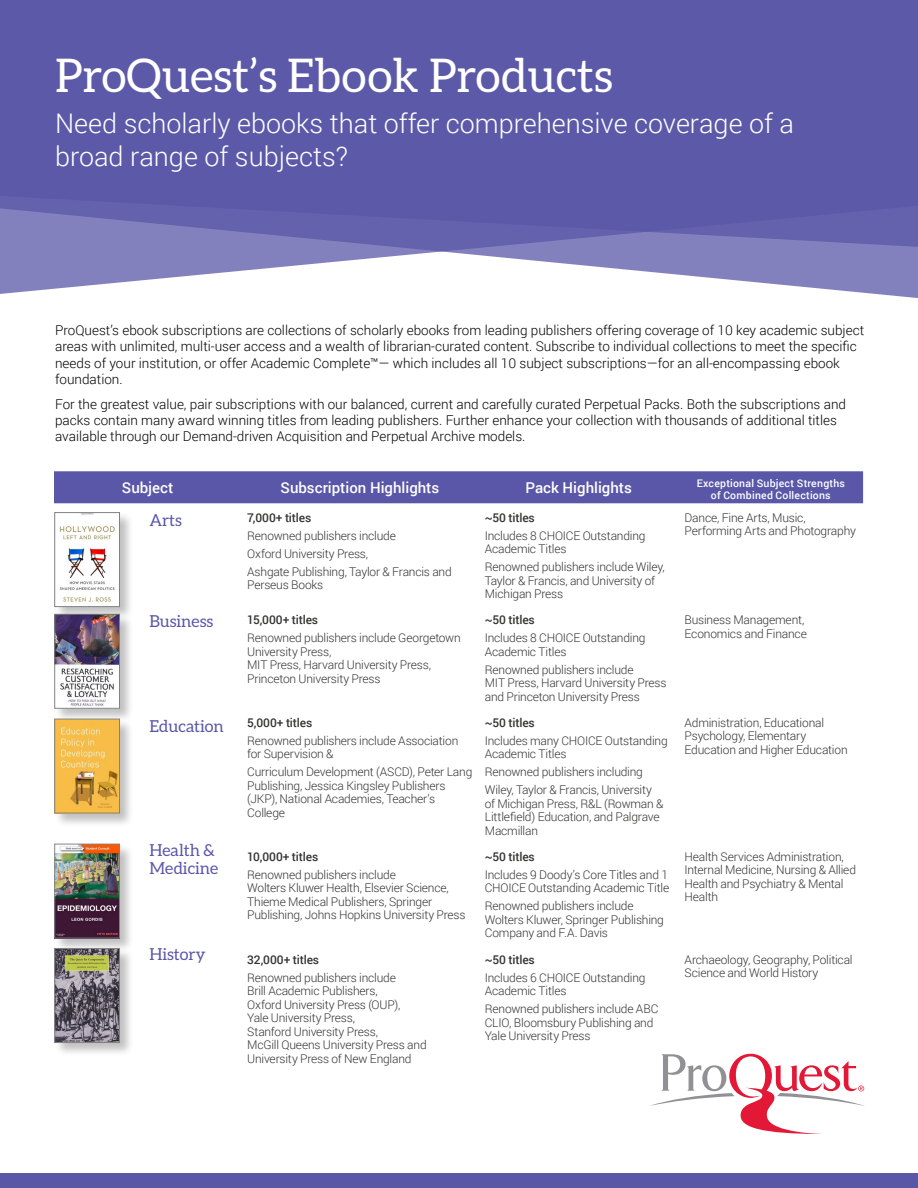
<style>
.page{position:relative;width:918px;height:1188px;background:#fff}
.page>*{position:absolute;margin:0;border:0;box-sizing:border-box;transform-origin:0 0}
.t1{font:46.5px "Aleo";color:#fff}
.t2{font:300 27px/32.4px "Roboto";color:#fff}
.t3{font:16.5px/18px "Aleo";color:#5a57a8}
.t4{font:500 15px "Roboto";color:#fff}
.t5{font:300 13.5px/16.2px "Roboto";color:#000}
.t6{font:300 12px/13.5px "Roboto";letter-spacing:-.015em;color:#343433}
.t7{font:500 12px "Roboto";letter-spacing:-.01em;color:#343433}
.t8{font:500 10.5px/12px "Roboto";letter-spacing:.02em;color:#fff;text-align:center}
</style>
<div class="page">
<svg style="left:0;top:247px;width:918px;height:47px;fill:#8381bd"></svg>
<div style="left:0;top:0;width:918px;height:247px;background:#5c59a9"></div>
<div style="left:54px;top:471px;width:809px;height:32px;background:#5a57a8"></div>
<div style="left:54px;top:613px;width:80px;height:110px;background:#000;opacity:.25"></div>
<img style="left:57px;top:621px;width:61px;height:86px">
<div style="left:55px;top:614px;width:65px;height:95px;border:1px solid #808285"></div>
<div style="left:54px;top:718px;width:80px;height:110px;background:#000;opacity:.25"></div>
<img style="left:57px;top:721px;width:61px;height:90px">
<div style="left:55px;top:719px;width:65px;height:94px;border:1px solid #808285"></div>
<div style="left:54px;top:843px;width:80px;height:110px;background:#000;opacity:.25"></div>
<img style="left:57px;top:846px;width:61px;height:90px">
<div style="left:55px;top:844px;width:65px;height:94px;border:1px solid #808285"></div>
<div style="left:54px;top:948px;width:80px;height:109px;background:#000;opacity:.25"></div>
<img style="left:57px;top:950px;width:61px;height:91px">
<div style="left:55px;top:948px;width:65px;height:95px;border:1px solid #808285"></div>
<div style="left:54px;top:512px;width:80px;height:109px;background:#000;opacity:.25"></div>
<img style="left:57px;top:514px;width:61px;height:91px">
<div style="left:55px;top:512px;width:65px;height:95px;border:1px solid #808285"></div>
<div style="left:0;top:1173px;width:918px;height:15px;background:#5a57a8"></div>
<svg style="left:650px;top:1053px;width:215px;height:81px"></svg>
<h1 class="t1" style="left:55px;top:49px;width:559px">ProQuest’s Ebook Products</h1>
<h2 class="t2" style="left:55px;top:107px;width:741px">Need scholarly ebooks that offer comprehensive coverage of a broad range of subjects?</h2>
<p class="t5" style="left:55px;top:322px;width:811px">ProQuest’s ebook subscriptions are collections of scholarly ebooks from leading publishers offering coverage of 10 key academic subject areas with unlimited, multi-user access and a wealth of librarian-curated content. Subscribe to individual collections to meet the specific needs of your institution, or offer Academic Complete™— which includes all 10 subject subscriptions—for an all-encompassing ebook foundation.</p>
<p class="t5" style="left:55px;top:396px;width:792px">For the greatest value, pair subscriptions with our balanced, current and carefully curated Perpetual Packs. Both the subscriptions and packs contain many award winning titles from leading publishers. Further enhance your collection with thousands of additional titles available through our Demand-driven Acquisition and Perpetual Archive models.</p>
<p class="t4" style="left:122px;top:477px;width:53px">Subject</p>
<p class="t4" style="left:281px;top:477px;width:160px">Subscription Highlights</p>
<p class="t4" style="left:525px;top:477px;width:108px">Pack Highlights</p>
<p class="t8" style="left:697px;top:477px;width:150px">Exceptional Subject Strengths of Combined Collections</p>
<p class="t7" style="left:247px;top:509px;width:66px">7,000+ titles</p>
<p class="t6" style="left:247px;top:526px;width:206px;line-height:18px">Renowned publishers include<br>Oxford University Press,<br>Ashgate Publishing, Taylor &amp; Francis and</p>
<p class="t6" style="left:247px;top:578px;width:78px">Perseus Books</p>
<p class="t7" style="left:485px;top:509px;width:52px">~50 titles</p>
<p class="t6" style="left:485px;top:528px;width:162px">Includes 8 CHOICE Outstanding<br>Academic Titles</p>
<p class="t6" style="left:485px;top:560px;width:182px">Renowned publishers include Wiley,<br>Taylor &amp; Francis, and University of<br>Michigan Press</p>
<p class="t6" style="left:685px;top:510px;width:173px">Dance, Fine Arts, Music,<br>Performing Arts and Photography</p>
<h3 class="t3" style="left:149px;top:511px;width:34px">Arts</h3>
<h3 class="t3" style="left:149px;top:612px;width:65px">Business</h3>
<h3 class="t3" style="left:149px;top:717px;width:76px">Education</h3>
<h3 class="t3" style="left:149px;top:841px;width:71px">Health &amp;<br>Medicine</h3>
<h3 class="t3" style="left:149px;top:945px;width:58px">History</h3>
<p class="t7" style="left:247px;top:612px;width:73px">15,000+ titles</p>
<p class="t6" style="left:247px;top:631px;width:215px">Renowned publishers include Georgetown<br>University Press,<br>MIT Press, Harvard University Press,<br>Princeton University Press</p>
<p class="t7" style="left:247px;top:714px;width:67px">5,000+ titles</p>
<p class="t6" style="left:247px;top:733px;width:213px">Renowned publishers include Association for Supervision &amp;</p>
<p class="t6" style="left:247px;top:765px;width:227px">Curriculum Development (ASCD), Peter Lang Publishing, Jessica Kingsley Publishers (JKP), National Academies, Teacher’s College</p>
<p class="t7" style="left:247px;top:848px;width:73px">10,000+ titles</p>
<p class="t6" style="left:247px;top:868px;width:220px">Renowned publishers include<br>Wolters Kluwer Health, Elsevier Science, Thieme Medical Publishers, Springer Publishing, Johns Hopkins University Press</p>
<p class="t7" style="left:247px;top:951px;width:73px">32,000+ titles</p>
<p class="t6" style="left:247px;top:970px;width:181px">Renowned publishers include<br>Brill Academic Publishers,<br>Oxford University Press (OUP),<br>Yale University Press,<br>Stanford University Press,<br>McGill Queens University Press and<br>University Press of New England</p>
<p class="t7" style="left:485px;top:612px;width:52px">~50 titles</p>
<p class="t6" style="left:485px;top:631px;width:162px">Includes 8 CHOICE Outstanding<br>Academic Titles</p>
<p class="t6" style="left:485px;top:662px;width:183px">Renowned publishers include<br>MIT Press, Harvard University Press and Princeton University Press</p>
<p class="t7" style="left:485px;top:714px;width:52px">~50 titles</p>
<p class="t6" style="left:485px;top:733px;width:184px">Includes many CHOICE Outstanding<br>Academic Titles</p>
<p class="t6" style="left:485px;top:763px;width:169px;line-height:18px">Renowned publishers including<br>Wiley, Taylor &amp; Francis, University</p>
<p class="t6" style="left:485px;top:796px;width:180px">of Michigan Press, R&amp;L (Rowman &amp;<br>Littlefield) Education, and Palgrave<br>Macmillan</p>
<p class="t7" style="left:485px;top:848px;width:52px">~50 titles</p>
<p class="t6" style="left:485px;top:868px;width:186px">Includes 9 Doody’s Core Titles and 1<br>CHOICE Outstanding Academic Title</p>
<p class="t6" style="left:485px;top:899px;width:181px">Renowned publishers include<br>Wolters Kluwer, Springer Publishing<br>Company and F.A. Davis</p>
<p class="t7" style="left:485px;top:951px;width:52px">~50 titles</p>
<p class="t6" style="left:485px;top:970px;width:162px">Includes 6 CHOICE Outstanding<br>Academic Titles</p>
<p class="t6" style="left:485px;top:1002px;width:175px">Renowned publishers include ABC<br>CLIO, Bloomsbury Publishing and<br>Yale University Press</p>
<p class="t6" style="left:685px;top:613px;width:124px">Business Management,<br>Economics and Finance</p>
<p class="t6" style="left:685px;top:715px;width:165px">Administration, Educational<br>Psychology, Elementary<br>Education and Higher Education</p>
<p class="t6" style="left:685px;top:850px;width:173px">Health Services Administration,<br>Internal Medicine, Nursing &amp; Allied<br>Health and Psychiatry &amp; Mental<br>Health</p>
<p class="t6" style="left:685px;top:952px;width:170px">Archaeology, Geography, Political<br>Science and World History</p>
</div>
